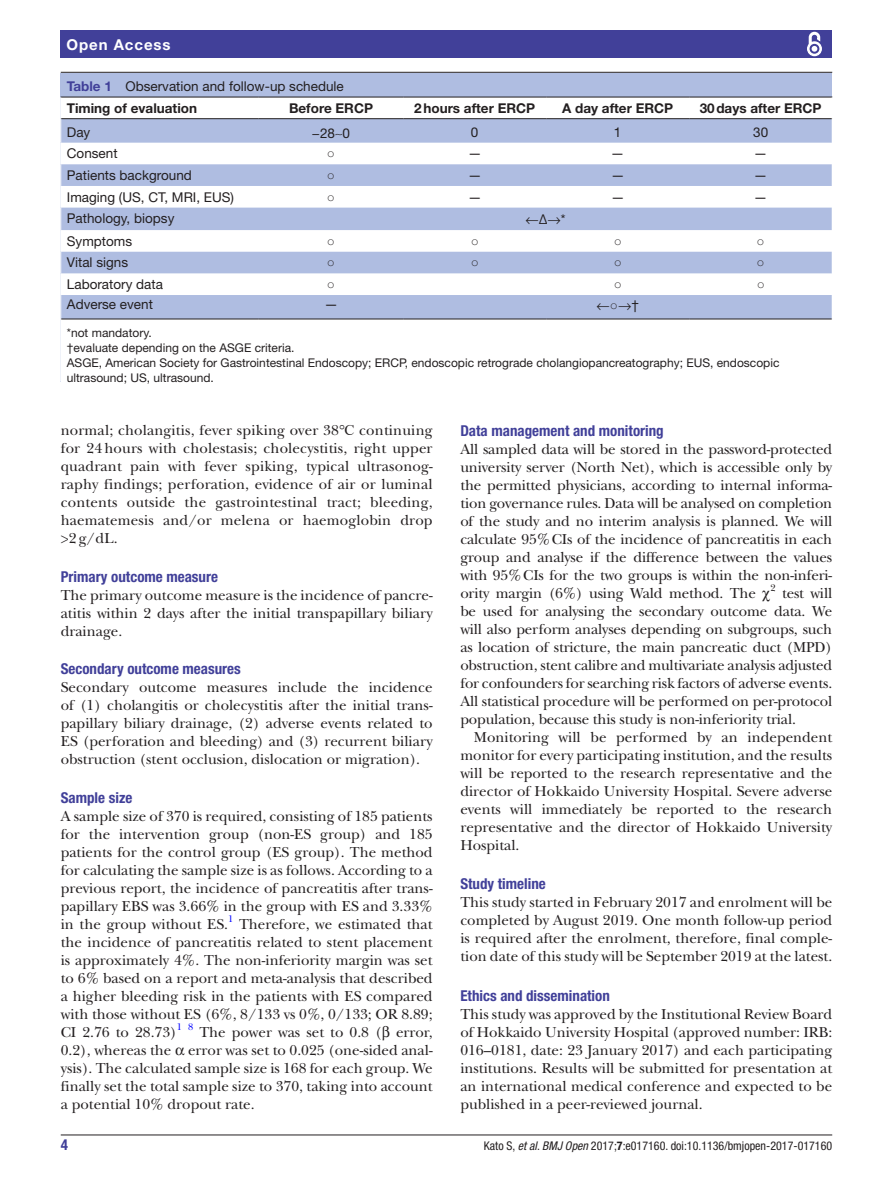
<style>
.page{position:relative;width:893px;height:1191px;background:#fff}
.page>*{position:absolute;margin:0;border:0;box-sizing:border-box;transform-origin:0 0}
.t1{font:15px/18px "New Baskerville";color:#231f20;text-align:justify}
.t2{font:700 condensed 15px "Helvetica Neue LT Std";color:#414099}
.t3{font:700 15px "Helvetica Neue LT Std";letter-spacing:.065em;color:#fff}
.t4{font:13.5px/22px "Helvetica Neue LT Std";color:#231f20}
.t5{font:700 13.5px "Helvetica Neue LT Std";color:#231f20}
.t6{font:13.5px "Times New Roman";color:#231f20}
.t7{font:12px/15px "Helvetica Neue LT Std";color:#231f20}
.t8{font:condensed 12px "Helvetica Neue LT Std";color:#231f20}
.t9{font:9.9px "New Baskerville";color:#00f}
.t10{font:9.9px "New Baskerville";color:#231f20}
.s1{font-weight:700;color:#414099}
.s2{font-weight:700}
.s3{font-family:"Helvetica Neue LT Std"}
.s4{font-family:"Times New Roman"}
.s5{font-style:italic}
</style>
<div class="page">
<hr style="left:61px;top:1134px;width:771px;height:1px;background:#231f20">
<div style="left:61px;top:31px;width:771px;height:27px;background:#414099"></div>
<svg style="left:807px;top:31px;width:15px;height:26px"></svg>
<div style="left:61px;top:73px;width:771px;height:308px;background:#afbde1"></div>
<hr style="left:61px;top:72px;width:771px;height:1px;background:#231f20">
<svg style="left:61px;top:98px;width:771px;height:283px;fill:#fff"></svg>
<hr style="left:61px;top:97px;width:198px;height:1px;background:#231f20">
<hr style="left:61px;top:118px;width:198px;height:1px;background:#231f20">
<hr style="left:259px;top:97px;width:144px;height:1px;background:#231f20">
<hr style="left:259px;top:118px;width:144px;height:1px;background:#231f20">
<hr style="left:403px;top:97px;width:143px;height:1px;background:#231f20">
<hr style="left:403px;top:118px;width:143px;height:1px;background:#231f20">
<hr style="left:546px;top:97px;width:143px;height:1px;background:#231f20">
<hr style="left:546px;top:118px;width:143px;height:1px;background:#231f20">
<hr style="left:689px;top:97px;width:143px;height:1px;background:#231f20">
<hr style="left:689px;top:118px;width:143px;height:1px;background:#231f20">
<hr style="left:259px;top:319px;width:144px;height:1px;background:#231f20">
<hr style="left:61px;top:319px;width:198px;height:1px;background:#231f20">
<hr style="left:403px;top:319px;width:143px;height:1px;background:#231f20">
<hr style="left:546px;top:319px;width:143px;height:1px;background:#231f20">
<hr style="left:689px;top:319px;width:143px;height:1px;background:#231f20">
<svg style="left:60px;top:97px;width:1px;height:222px"></svg>
<hr style="left:61px;top:336px;width:771px;height:1px;background:#fff">
<hr style="left:61px;top:351px;width:771px;height:1px;background:#fff">
<p class="t3" style="left:66px;top:35px;width:106px">Open Access</p>
<p class="t4" style="left:67px;top:75px;width:279px"><span class="s1">Table 1</span> Observation and follow-up schedule<br><span class="s2">Timing of evaluation</span></p>
<p class="t5" style="left:289px;top:99px;width:86px">Before ERCP</p>
<p class="t5" style="left:414px;top:99px;width:122px">2hours after ERCP</p>
<p class="t5" style="left:562px;top:99px;width:113px">A day after ERCP</p>
<p class="t5" style="left:700px;top:99px;width:123px">30days after ERCP</p>
<p class="t4" style="left:67px;top:121px;width:25px">Day</p>
<p class="t4" style="left:312px;top:122px;width:40px">−28∼0</p>
<p class="t4" style="left:471px;top:121px;width:9px">0</p>
<p class="t4" style="left:614px;top:121px;width:9px">1</p>
<p class="t4" style="left:753px;top:121px;width:17px">30</p>
<p class="t4" style="left:67px;top:142px;width:52px">Consent</p>
<p class="t6" style="left:327px;top:144px;width:10px">○</p>
<p class="t4" style="left:468px;top:142px;width:15px">—</p>
<p class="t4" style="left:611px;top:142px;width:15px">—</p>
<p class="t4" style="left:754px;top:142px;width:15px">—</p>
<p class="t4" style="left:67px;top:164px;width:127px">Patients background</p>
<p class="t6" style="left:327px;top:166px;width:10px">○</p>
<p class="t4" style="left:468px;top:164px;width:15px">—</p>
<p class="t4" style="left:611px;top:164px;width:15px">—</p>
<p class="t4" style="left:754px;top:164px;width:15px">—</p>
<p class="t4" style="left:67px;top:186px;width:169px">Imaging (US, CT, MRI, EUS)</p>
<p class="t6" style="left:327px;top:187px;width:10px">○</p>
<p class="t4" style="left:468px;top:186px;width:15px">—</p>
<p class="t4" style="left:611px;top:186px;width:15px">—</p>
<p class="t4" style="left:754px;top:186px;width:15px">—</p>
<p class="t4" style="left:67px;top:207px;width:109px">Pathology, biopsy</p>
<p class="t4" style="left:525px;top:208px;width:42px">←Δ→*</p>
<p class="t4" style="left:67px;top:230px;width:67px">Symptoms</p>
<p class="t6" style="left:327px;top:232px;width:10px">○</p>
<p class="t6" style="left:471px;top:232px;width:10px">○</p>
<p class="t6" style="left:614px;top:232px;width:10px">○</p>
<p class="t6" style="left:757px;top:232px;width:10px">○</p>
<p class="t4" style="left:67px;top:251px;width:63px">Vital signs</p>
<p class="t6" style="left:327px;top:253px;width:10px">○</p>
<p class="t6" style="left:471px;top:253px;width:10px">○</p>
<p class="t6" style="left:614px;top:253px;width:10px">○</p>
<p class="t6" style="left:757px;top:253px;width:10px">○</p>
<p class="t4" style="left:67px;top:273px;width:98px">Laboratory data</p>
<p class="t6" style="left:327px;top:275px;width:10px">○</p>
<p class="t6" style="left:614px;top:275px;width:10px">○</p>
<p class="t6" style="left:757px;top:275px;width:10px">○</p>
<p class="t4" style="left:67px;top:293px;width:88px">Adverse event</p>
<p class="t4" style="left:324px;top:293px;width:15px">—</p>
<p class="t6" style="left:597px;top:296px;width:44px">←○→<span class="s3">†</span></p>
<p class="t7" style="left:67px;top:325px;width:714px">*not mandatory.<br>†evaluate depending on the ASGE criteria.<br>ASGE, American Society for Gastrointestinal Endoscopy; ERCP, endoscopic retrograde cholangiopancreatography; EUS, endoscopic ultrasound; US, ultrasound.</p>
<p class="t1" style="left:61px;top:421px;width:373px">normal; cholangitis, fever spiking over 38<span class="s4">℃</span> continuing for 24hours with cholestasis; cholecystitis, right upper quadrant pain with fever spiking, typical ultrasonog&shy;raphy findings; perforation, evidence of air or luminal contents outside the gastrointestinal tract; bleeding, haematemesis and/or melena or haemoglobin drop &gt;2 g/dL.</p>
<p class="t2" style="left:61px;top:567px;width:159px">Primary outcome measure</p>
<p class="t1" style="left:61px;top:586px;width:373px">The primary outcome measure is the incidence of pancre&shy;atitis within 2 days after the initial transpapillary biliary drainage.</p>
<p class="t2" style="left:61px;top:659px;width:182px">Secondary outcome measures</p>
<p class="t1" style="left:61px;top:678px;width:373px">Secondary outcome measures include the incidence of (1) cholangitis or cholecystitis after the initial trans&shy;papillary biliary drainage, (2) adverse events related to ES (perforation and bleeding) and (3) recurrent biliary obstruction (stent occlusion, dislocation or migration).</p>
<p class="t2" style="left:61px;top:788px;width:73px">Sample size</p>
<p class="t1" style="left:61px;top:807px;width:373px">A sample size of 370 is required, consisting of 185 patients for the intervention group (non-ES group) and 185 patients for the control group (ES group). The method for calculating the sample size is as follows. According to a previous report, the incidence of pancreatitis after trans&shy;papillary EBS was 3.66% in the group with ES and 3.33% in the group without ES.</p>
<p class="t9" style="left:228px;top:913px;width:7px">1</p>
<p class="t1" style="left:61px;top:915px;width:373px;text-indent:178px">Therefore, we estimated that the incidence of pancreatitis related to stent placement is approximately 4%. The non-inferiority margin was set to 6% based on a report and meta-analysis that described a higher bleeding risk in the patients with ES compared with those without ES (6%, 8/133 vs 0%, 0/133; OR 8.89; CI 2.76 to 28.73)</p>
<p class="t9" style="left:177px;top:1021px;width:18px">1 8</p>
<p class="t1" style="left:61px;top:1023px;width:373px;text-indent:139px">The power was set to 0.8 ( error, 0.2), whereas the error was set to 0.025 (one-sided anal&shy;ysis). The calculated sample size is 168 for each group. We finally set the total sample size to 370, taking into account a potential 10% dropout rate.</p>
<p class="t2" style="left:460px;top:421px;width:205px">Data management and monitoring</p>
<p class="t1" style="left:460px;top:440px;width:373px">All sampled data will be stored in the password-protected university server (North Net), which is accessible only by the permitted physicians, according to internal informa&shy;tion governance rules. Data will be analysed on completion of the study and no interim analysis is planned. We will calculate 95%CIs of the incidence of pancreatitis in each group and analyse if the difference between the values with 95%CIs for the two groups is within the non-inferi&shy;ority margin (6%) using Wald method. The</p>
<p class="t10" style="left:770px;top:582px;width:7px">2</p>
<p class="t1" style="left:460px;top:584px;width:373px;text-indent:322px">test will be used for analysing the secondary outcome data. We will also perform analyses depending on subgroups, such as location of stricture, the main pancreatic duct (MPD) obstruction, stent calibre and multivariate analysis adjusted for confounders for searching risk factors of adverse events.<br>All statistical procedure will be performed on per-protocol population, because this study is non-inferiority trial.</p>
<p class="t1" style="left:460px;top:728px;width:373px;text-indent:14px">Monitoring will be performed by an independent monitor for every participating institution, and the results will be reported to the research representative and the director of Hokkaido University Hospital. Severe adverse events will immediately be reported to the research representative and the director of Hokkaido University Hospital.</p>
<p class="t2" style="left:460px;top:875px;width:87px">Study timeline</p>
<p class="t1" style="left:460px;top:893px;width:373px">This study started in February 2017 and enrolment will be completed by August 2019. One month follow-up period is required after the enrolment, therefore, final comple&shy;tion date of this study will be September 2019 at the latest.</p>
<p class="t2" style="left:460px;top:986px;width:151px">Ethics and dissemination</p>
<p class="t1" style="left:460px;top:1005px;width:373px">This study was approved by the Institutional Review Board of Hokkaido University Hospital (approved number: IRB:<br>016–0181, date: 23 January 2017) and each participating institutions. Results will be submitted for presentation at an international medical conference and expected to be published in a peer-reviewed journal.</p>
<p class="t2" style="left:61px;top:1135px;width:9px">4</p>
<p class="t8" style="left:484px;top:1138px;width:350px">Kato S, <span class="s5">et al</span>. <span class="s5">BMJ Open</span> 2017;<span class="s2">7</span>:e017160. doi:10.1136/bmjopen-2017-017160</p>
</div>
